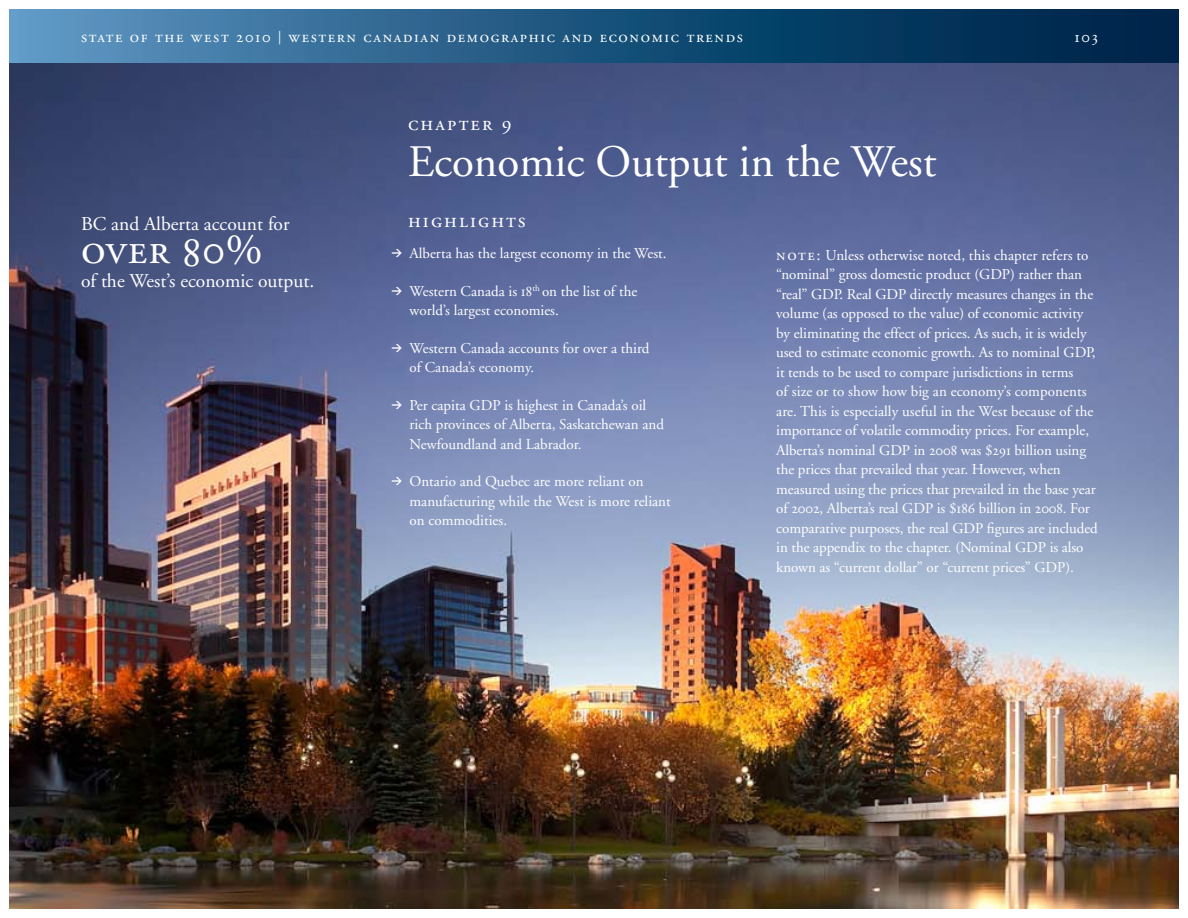
<style>
.page{position:relative;width:1188px;height:918px;background:#fff}
.page>*{position:absolute;margin:0;border:0;box-sizing:border-box;transform-origin:0 0}
._0_body_copy{font:45px "Adobe Garamond";color:#fff}
.highlights_29pt{font:43.5px "Adobe Garamond Regular SC";letter-spacing:.02em;color:#fff}
._0_body_copy-2{font:21px "Adobe Garamond Regular SC";letter-spacing:.1em;color:#fff}
.Highlights_13pt{font:19.5px "Adobe Garamond";color:#fff}
.t1{font:16.5px "Adobe Garamond Regular SC";letter-spacing:.1em;color:#fff}
._0_body_copy-3{font:15px/19.5px "Adobe Garamond";letter-spacing:-.005em;color:#fff}
.s1{font-size:13.5px}
.s2{font-family:"DIN";font-weight:700;font-size:10.5px}
.s3{font-family:"Adobe Garamond Regular SC"}
.s4{font-family:"Adobe Garamond Regular SC";font-size:16.5px}
</style>
<div class="page">
<svg style="left:9px;top:9px;width:1170px;height:54px;background:#225780"></svg>
<img style="left:9px;top:63px;width:1170px;height:846px">
<p class="t1" style="left:81px;top:28px;width:664px">state of the west 2010 <span class="s1">|</span> western canadian demographic and economic trends</p>
<p class="t1" style="left:1075px;top:28px;width:25px">103</p>
<p class="Highlights_13pt" style="left:81px;top:214px;width:210px">BC and Alberta account for</p>
<p class="highlights_29pt" style="left:81px;top:226px;width:183px">over 80%</p>
<p class="Highlights_13pt" style="left:81px;top:271px;width:235px">of the West’s economic output.</p>
<p class="_0_body_copy-2" style="left:408px;top:112px;width:105px">chapter 9</p>
<p class="_0_body_copy" style="left:408px;top:138px;width:530px">Economic Output in the West</p>
<p class="_0_body_copy-2" style="left:408px;top:209px;width:119px">highlights</p>
<p class="_0_body_copy-3" style="left:392px;top:244px;width:277px"><span class="s2">&gt;</span> Alberta has the largest economy in the West.</p>
<p class="_0_body_copy-3" style="left:410px;top:282px;width:229px;text-indent:-18px"><span class="s2">&gt;</span> Western Canada is <span class="s3">18</span><sup>th</sup> on the list of the world’s largest economies.</p>
<p class="_0_body_copy-3" style="left:410px;top:339px;width:242px;text-indent:-18px"><span class="s2">&gt;</span> Western Canada accounts for over a third of Canada’s economy.</p>
<p class="_0_body_copy-3" style="left:410px;top:396px;width:256px;text-indent:-18px"><span class="s2">&gt;</span> Per capita GDP is highest in Canada’s oil rich provinces of Alberta, Saskatchewan and<br>Newfoundland and Labrador.</p>
<p class="_0_body_copy-3" style="left:410px;top:472px;width:263px;text-indent:-18px"><span class="s2">&gt;</span> Ontario and Quebec are more reliant on manufacturing while the West is more reliant on commodities.</p>
<p class="_0_body_copy-3" style="left:776px;top:245px;width:323px"><span class="s4">note:</span> Unless otherwise noted, this chapter refers to “nominal” gross domestic product (GDP) rather than “real” GDP. Real GDP directly measures changes in the volume (as opposed to the value) of economic activity by eliminating the effect of prices. As such, it is widely used to estimate economic growth. As to nominal GDP, it tends to be used to compare jurisdictions in terms<br>of size or to show how big an economy’s components are. This is especially useful in the West because of the importance of volatile commodity prices. For example, Alberta’s nominal GDP in <span class="s3">2008</span> was $<span class="s3">291</span> billion using the prices that prevailed that year. However, when measured using the prices that prevailed in the base year of <span class="s3">2002</span>, Alberta’s real GDP is $<span class="s3">186</span> billion in <span class="s3">2008</span>. For comparative purposes, the real GDP figures are included in the appendix to the chapter. (Nominal GDP is also known as “current dollar” or “current prices” GDP).</p>
</div>
